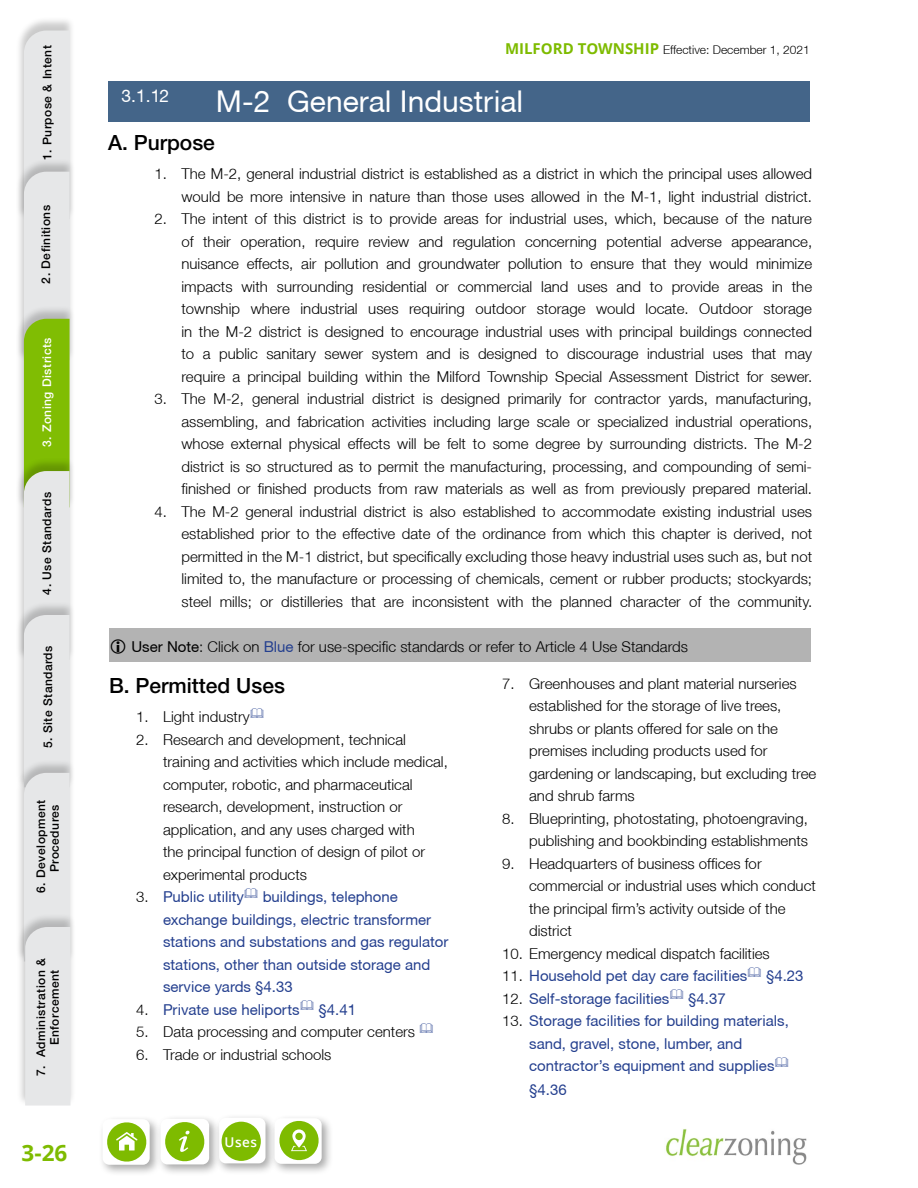
<style>
.page{position:relative;width:918px;height:1188px;background:#fff}
.page>*{position:absolute;margin:0;border:0;box-sizing:border-box;transform-origin:0 0}
.t1{font:30px "Helvetica Neue CE";color:#fff}
.t2{font:700 22.5px "Open Sans";color:#7ebb00}
.t3{font:500 21px "Helvetica Neue LT Std";color:#000}
.t4{font:17.55px "Helvetica Neue CE";color:#fff}
.t5{font:300 15px/22.5px "Helvetica Neue LT";color:#000;text-align:justify}
.t6{font:15px/22.5px "Helvetica Neue CE";color:#25408f}
.t7{font:600 13.5px "Open Sans";color:#fff}
.t8{font:500 12px/13.5px "Helvetica Neue LT Std";letter-spacing:.04em;color:#000}
.t9{font:300 12px "Helvetica Neue LT";color:#000}
.t10{font:500 12px "Helvetica Neue LT Std";letter-spacing:.04em;color:#fff}
.s1{font-family:"Open Sans";font-weight:700;font-size:15px;color:#7ebb00}
.s2{font-family:"Helvetica Neue CE";font-weight:400}
.s3{font-family:"Helvetica Neue CE";font-weight:400;color:#25408f}
.s4{font-family:"Helvetica Neue LT";font-weight:300;color:#000}
</style>
<div class="page">
<div style="left:215px;top:1114px;width:63px;height:62px;background:#000;opacity:.35"></div>
<div style="left:219px;top:1118px;width:47px;height:45px;background:#fff;border-radius:7px"></div>
<div style="left:270px;top:1114px;width:64px;height:62px;background:#000;opacity:.35"></div>
<div style="left:275px;top:1118px;width:47px;height:46px;background:#fff;border-radius:7px"></div>
<svg style="left:277px;top:1119px;width:44px;height:43px"></svg>
<div style="left:295px;top:1133px;width:8px;height:7px;background:#7ebb00;border-radius:50%"></div>
<div style="left:98px;top:1115px;width:64px;height:62px;background:#000;opacity:.35"></div>
<div style="left:103px;top:1119px;width:47px;height:46px;background:#fff;border-radius:7px"></div>
<svg style="left:105px;top:1120px;width:43px;height:44px"></svg>
<div style="left:156px;top:1115px;width:65px;height:62px;background:#000;opacity:.35"></div>
<div style="left:161px;top:1119px;width:48px;height:45px;background:#fff;border-radius:7px"></div>
<svg style="left:163px;top:1120px;width:42px;height:43px"></svg>
<div style="left:222px;top:1122px;width:39px;height:39px;background:#7ebb00;border-radius:50%"></div>
<img style="left:666px;top:1129px;width:141px;height:35px">
<div style="left:15px;top:17px;width:60px;height:203px;background:#000;opacity:.21"></div>
<div style="left:15px;top:158px;width:60px;height:203px;background:#000;opacity:.21"></div>
<div style="left:15px;top:305px;width:60px;height:203px;background:#000;opacity:.21"></div>
<div style="left:15px;top:457px;width:60px;height:203px;background:#000;opacity:.21"></div>
<div style="left:15px;top:601px;width:60px;height:187px;background:#000;opacity:.21"></div>
<div style="left:15px;top:759px;width:60px;height:203px;background:#000;opacity:.21"></div>
<div style="left:17px;top:913px;width:59px;height:193px;background:#000;opacity:.21"></div>
<svg style="left:24px;top:31px;width:46px;height:1075px;background:#d5dec5"></svg>
<div style="left:108px;top:81px;width:702px;height:41px;background:#446589"></div>
<div style="left:109px;top:628px;width:702px;height:34px;background:#b3b3b3"></div>
<p class="t8" style="left:40px;top:160px;width:116px;rotate:-90deg">1. Purpose &amp; Intent</p>
<p class="t8" style="left:39px;top:284px;width:80px;rotate:-90deg">2. Definitions</p>
<p class="t10" style="left:40px;top:447px;width:111px;rotate:-90deg">3. Zoning Districts</p>
<p class="t8" style="left:40px;top:595px;width:104px;rotate:-90deg">4. Use Standards</p>
<p class="t8" style="left:41px;top:748px;width:104px;rotate:-90deg">5. Site Standards</p>
<p class="t8" style="left:34px;top:872px;width:74px;text-indent:-20px;rotate:-90deg">6. Development<br>Procedures</p>
<p class="t8" style="left:34px;top:1045px;width:89px;text-indent:-30px;rotate:-90deg">7. Administration &amp;<br>Enforcement</p>
<h2 class="t2" style="left:22px;top:1137px;width:47px">3-26</h2>
<p class="t9" style="left:505px;top:43px;width:306px"><span class="s1">MILFORD TOWNSHIP</span> Effective: December 1, 2021</p>
<p class="t4" style="left:122px;top:85px;width:49px">3.1.12</p>
<h1 class="t1" style="left:216px;top:83px;width:309px">M-2 General Industrial</h1>
<h1 class="t1" style="left:221px;top:92px;width:412px">M-2 General Industrial District</h1>
<h3 class="t3" style="left:108px;top:130px;width:108px">A. Purpose</h3>
<p class="t5" style="left:154px;top:162px;width:659px;text-align:right">1. The M-2, general industrial district is established as a district in which the principal uses allowed would be more intensive in nature than those uses allowed in the M-1, light industrial district.</p>
<p class="t5" style="left:182px;top:207px;width:632px;text-indent:-27px">2. The intent of this district is to provide areas for industrial uses, which, because of the nature of their operation, require review and regulation concerning potential adverse appearance, nuisance effects, air pollution and groundwater pollution to ensure that they would minimize impacts with surrounding residential or commercial land uses and to provide areas in the township where industrial uses requiring outdoor storage would locate. Outdoor storage in the M-2 district is designed to encourage industrial uses with principal buildings connected to a public sanitary sewer system and is designed to discourage industrial uses that may require a principal building within the Milford Township Special Assessment District for sewer.</p>
<p class="t5" style="left:182px;top:387px;width:632px;text-indent:-27px">3. The M-2, general industrial district is designed primarily for contractor yards, manufacturing, assembling, and fabrication activities including large scale or specialized industrial operations, whose external physical effects will be felt to some degree by surrounding districts. The M-2 district is so structured as to permit the manufacturing, processing, and compounding of semi&shy;finished or finished products from raw materials as well as from previously prepared material.</p>
<p class="t5" style="left:182px;top:500px;width:632px;text-indent:-27px">4. The M-2 general industrial district is also established to accommodate existing industrial uses established prior to the effective date of the ordinance from which this chapter is derived, not permitted in the M-1 district, but specifically excluding those heavy industrial uses such as, but not limited to, the manufacture or processing of chemicals, cement or rubber products; stockyards; steel mills; or distilleries that are inconsistent with the planned character of the community.</p>
<p class="t5" style="left:131px;top:635px;width:558px"><span class="s2">User Note</span>: Click on <span class="s3">Blue</span> for use-specific standards or refer to Article 4 Use Standards</p>
<h3 class="t3" style="left:109px;top:673px;width:177px">B. Permitted Uses</h3>
<p class="t5" style="left:136px;top:706px;width:115px">1. Light industry</p>
<p class="t5" style="left:163px;top:728px;width:286px;text-align:left;text-indent:-27px">2. Research and development, technical training and activities which include medical, computer, robotic, and pharmaceutical research, development, instruction or application, and any uses charged with<br>the principal function of design of pilot or experimental products</p>
<p class="t6" style="left:136px;top:886px;width:109px"><span class="s4">3.</span> Public utility</p>
<p class="t6" style="left:163px;top:886px;width:287px;text-indent:100px">buildings, telephone exchange buildings, electric transformer stations and substations and gas regulator stations, other than outside storage and service yards §4.33</p>
<p class="t6" style="left:136px;top:999px;width:165px"><span class="s4">4.</span> Private use heliports</p>
<p class="t6" style="left:319px;top:999px;width:39px">§4.41</p>
<p class="t5" style="left:136px;top:1021px;width:281px">5. Data processing and computer centers</p>
<p class="t5" style="left:136px;top:1043px;width:197px">6. Trade or industrial schools</p>
<p class="t7" style="left:225px;top:1133px;width:34px">Uses</p>
<p class="t5" style="left:529px;top:672px;width:289px;text-align:left;text-indent:-27px">7. Greenhouses and plant material nurseries established for the storage of live trees, shrubs or plants offered for sale on the premises including products used for gardening or landscaping, but excluding tree and shrub farms</p>
<p class="t5" style="left:502px;top:807px;width:307px;text-align:right">8. Blueprinting, photostating, photoengraving, publishing and bookbinding establishments</p>
<p class="t5" style="left:529px;top:852px;width:288px;text-align:left;text-indent:-27px">9. Headquarters of business offices for commercial or industrial uses which conduct the principal firm’s activity outside of the district</p>
<p class="t5" style="left:502px;top:942px;width:269px">10. Emergency medical dispatch facilities</p>
<p class="t6" style="left:502px;top:965px;width:247px"><span class="s4">11.</span> Household pet day care facilities</p>
<p class="t6" style="left:766px;top:965px;width:39px">§4.23</p>
<p class="t6" style="left:502px;top:988px;width:169px"><span class="s4">12.</span> Self-storage facilities</p>
<p class="t6" style="left:688px;top:988px;width:39px">§4.37</p>
<p class="t6" style="left:529px;top:1010px;width:261px;text-indent:-27px"><span class="s4">13.</span> Storage facilities for building materials, sand, gravel, stone, lumber, and contractor’s equipment and supplies</p>
<p class="t6" style="left:529px;top:1079px;width:39px">§4.36</p>
</div>
